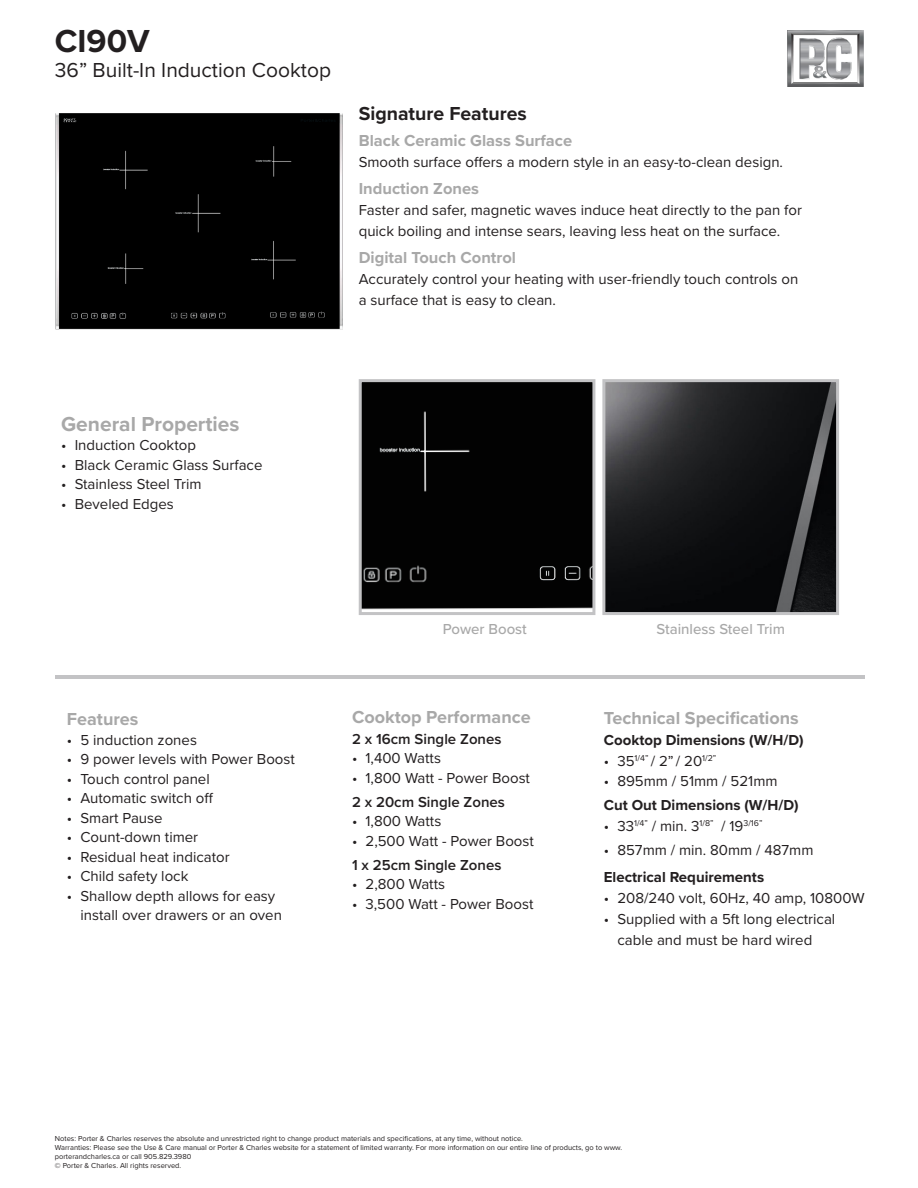
<style>
.page{position:relative;width:918px;height:1188px;background:#fff}
.page>*{position:absolute;margin:0;border:0;box-sizing:border-box;transform-origin:0 0}
.t1{font:700 33px "Proxima Nova";color:#231f20}
.t2{font:21px "Proxima Nova";color:#231f20}
.t3{font:700 21px "Proxima Nova";color:#a8a8a8}
.t4{font:700 19.5px "Proxima Nova";color:#231f20}
.t5{font:700 18px "Proxima Nova";color:#a8a8a8}
.t6{font:700 16.5px "Proxima Nova";color:#a8a8a8}
.t7{font:15px/21px "Proxima Nova";color:#231f20}
.t8{font:700 15px "Proxima Nova";color:#231f20}
.t9{font:600 15px "Proxima Nova";color:#231f20}
.t10{font:500 15px "Proxima Nova";color:#a8a8a8}
.t11{font:8.7px "Proxima Nova";color:#231f20}
.t12{font:7.5px/9px "Proxima Nova";color:#231f20}
.s1{font-size:15px}
</style>
<div class="page">
<img style="left:788px;top:31px;width:76px;height:55px">
<hr style="left:55px;top:675px;width:810px;height:3px;background:#c3c3c5">
<div style="left:363px;top:383px;width:228px;height:227px;background:#020202"></div>
<div style="left:359px;top:379px;width:236px;height:236px;border:3px solid #c3c3c5"></div>
<img style="left:606px;top:383px;width:229px;height:228px">
<div style="left:602px;top:379px;width:237px;height:236px;border:3px solid #c3c3c5"></div>
<div style="left:55px;top:113px;width:287px;height:217px;background:#000"></div>
<p class="t1" style="left:55px;top:16px;width:96px">CI90V</p>
<p class="t2" style="left:55px;top:55px;width:278px">36” Built-In Induction Cooktop</p>
<p class="t4" style="left:359px;top:99px;width:170px">Signature Features</p>
<p class="t6" style="left:359px;top:128px;width:215px">Black Ceramic Glass Surface</p>
<p class="t7" style="left:359px;top:151px;width:426px">Smooth surface offers a modern style in an easy-to-clean design.</p>
<p class="t6" style="left:359px;top:176px;width:122px">Induction Zones</p>
<p class="t7" style="left:359px;top:198px;width:445px;line-height:21.6px">Faster and safer, magnetic waves induce heat directly to the pan for quick boiling and intense sears, leaving less heat on the surface.</p>
<p class="t6" style="left:359px;top:246px;width:159px">Digital Touch Control</p>
<p class="t7" style="left:359px;top:268px;width:441px">Accurately control your heating with user-friendly touch controls on a surface that is easy to clean.</p>
<p class="t3" style="left:61px;top:408px;width:180px">General Properties</p>
<p class="t7" style="left:61px;top:434px;width:136px">• Induction Cooktop</p>
<p class="t7" style="left:61px;top:453px;width:203px">• Black Ceramic Glass Surface</p>
<p class="t7" style="left:61px;top:473px;width:142px">• Stainless Steel Trim</p>
<p class="t7" style="left:61px;top:492px;width:114px">• Beveled Edges</p>
<p class="t5" style="left:67px;top:706px;width:73px">Features</p>
<p class="t7" style="left:67px;top:729px;width:132px">• 5 induction zones</p>
<p class="t7" style="left:67px;top:748px;width:229px">• 9 power levels with Power Boost</p>
<p class="t7" style="left:67px;top:768px;width:144px">• Touch control panel</p>
<p class="t7" style="left:67px;top:787px;width:148px">• Automatic switch off</p>
<p class="t7" style="left:67px;top:807px;width:97px">• Smart Pause</p>
<p class="t7" style="left:67px;top:826px;width:133px">• Count-down timer</p>
<p class="t7" style="left:67px;top:846px;width:164px">• Residual heat indicator</p>
<p class="t7" style="left:67px;top:865px;width:123px">• Child safety lock</p>
<p class="t7" style="left:80px;top:885px;width:203px;line-height:19.5px;text-indent:-14px">• Shallow depth allows for easy install over drawers or an oven</p>
<p class="t10" style="left:443px;top:618px;width:86px">Power Boost</p>
<p class="t10" style="left:657px;top:618px;width:130px">Stainless Steel Trim</p>
<p class="t5" style="left:352px;top:703px;width:180px">Cooktop Performance</p>
<p class="t9" style="left:352px;top:728px;width:151px">2 x 16cm Single Zones</p>
<p class="t7" style="left:352px;top:747px;width:90px">• 1,400 Watts</p>
<p class="t7" style="left:352px;top:767px;width:180px">• 1,800 Watt - Power Boost</p>
<p class="t9" style="left:352px;top:791px;width:154px">2 x 20cm Single Zones</p>
<p class="t7" style="left:352px;top:810px;width:91px">• 1,800 Watts</p>
<p class="t7" style="left:352px;top:830px;width:183px">• 2,500 Watt - Power Boost</p>
<p class="t9" style="left:352px;top:854px;width:151px">1 x 25cm Single Zones</p>
<p class="t7" style="left:352px;top:873px;width:95px">• 2,800 Watts</p>
<p class="t7" style="left:352px;top:893px;width:183px">• 3,500 Watt - Power Boost</p>
<p class="t5" style="left:604px;top:705px;width:196px">Technical Specifications</p>
<p class="t8" style="left:604px;top:729px;width:201px">Cooktop Dimensions (W/H/D)</p>
<p class="t7" style="left:604px;top:750px;width:114px">• 35<sup>1/4”</sup> / 2”/ 20<sup>1/2”</sup></p>
<p class="t7" style="left:604px;top:769px;width:175px">• 895mm / 51mm / 521mm</p>
<p class="t8" style="left:604px;top:793px;width:196px">Cut Out Dimensions (W/H/D)</p>
<p class="t11" style="left:604px;top:816px;width:160px"><span class="s1">• 33</span>1/4” <span class="s1">/ min. 3</span>1/8” <span class="s1">/ 19</span>3/16”</p>
<p class="t7" style="left:604px;top:838px;width:211px">• 857mm / min. 80mm / 487mm</p>
<p class="t8" style="left:604px;top:865px;width:162px">Electrical Requirements</p>
<p class="t7" style="left:604px;top:886px;width:262px">• 208/240 volt, 60Hz, 40 amp, 10800W</p>
<p class="t7" style="left:617px;top:907px;width:219px;text-indent:-14px">• Supplied with a 5ft long electrical cable and must be hard wired</p>
<p class="t12" style="left:55px;top:1133px;width:470px">Notes: Porter &amp; Charles reserves the absolute and unrestricted right to change product materials and specifications, at any time, without notice.</p>
<p class="t12" style="left:55px;top:1142px;width:569px">Warranties: Please see the Use &amp; Care manual or Porter &amp; Charles website for a statement of limited warranty. For more information on our entire line of products, go to www. porterandcharles.ca or call 905.829.3980</p>
<p class="t12" style="left:55px;top:1160px;width:128px">© Porter &amp; Charles. All rights reserved.</p>
</div>
